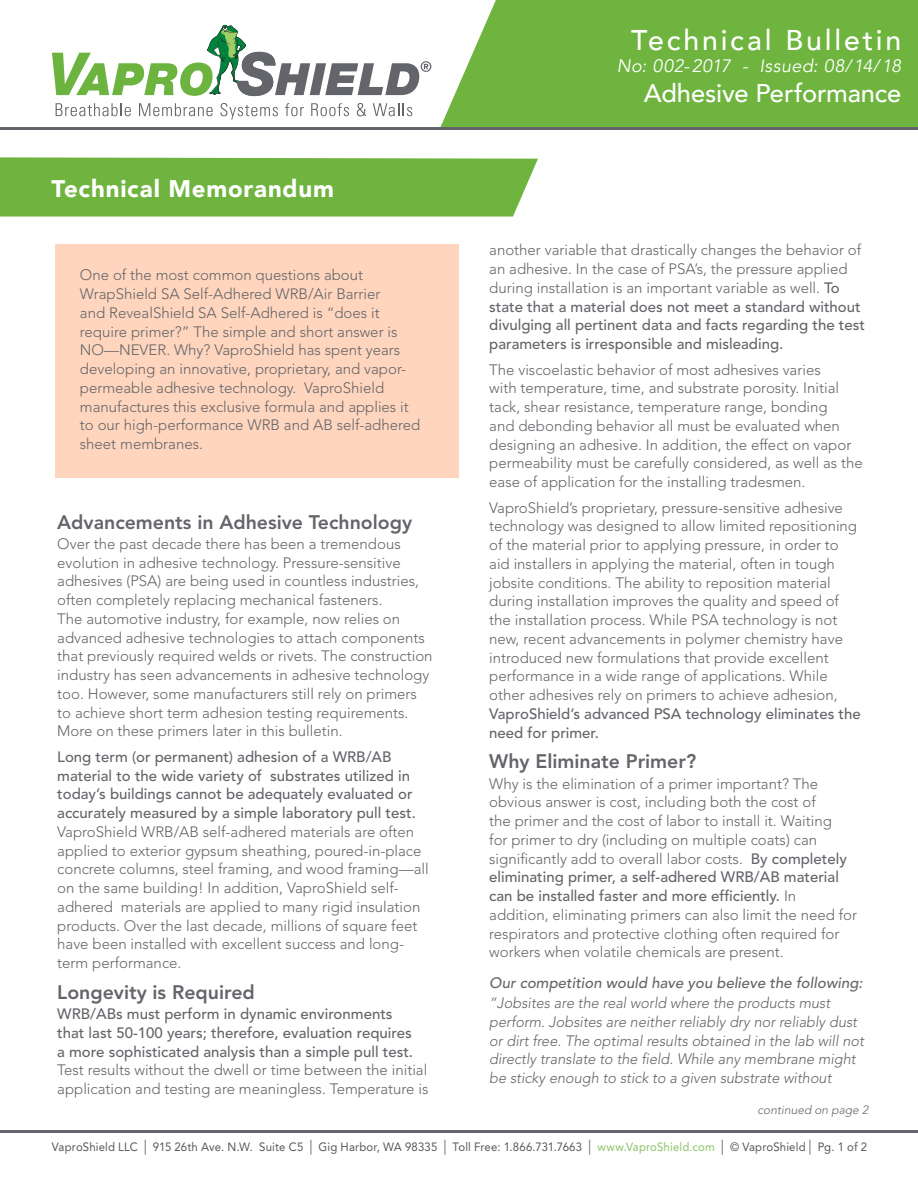
<style>
.page{position:relative;width:918px;height:1188px;background:#fff}
.page>*{position:absolute;margin:0;border:0;box-sizing:border-box;transform-origin:0 0}
.t1{font:500 28.5px "Avenir";letter-spacing:.1em;color:#fff}
.t2{font:500 25.5px "Avenir";letter-spacing:-.005em;color:#fff}
.t3{font:900 24px "Avenir";letter-spacing:.035em;color:#fff}
.Text_Header{font:800 19.5px "Avenir LT";color:#63656a}
.t4{font:italic 18px "Avenir";letter-spacing:.02em;color:#fff}
.Text{font:300 15px/18.8px "Avenir LT";color:#63656a}
.Text-2{font:italic 300 15px/18.8px "Avenir LT";color:#63656a}
.Text-3{font:500 15px/18.8px "Avenir LT";color:#63656a}
.Text_Header-2{font:italic 500 15px "Avenir LT";color:#63656a}
.t5{font:12px "Avenir LT Std";letter-spacing:.01em;color:#57585a;scale:.95 1}
.Text-4{font:italic 300 12px "Avenir LT";color:#63656a}
.s1{font-weight:500}
.s2{font-weight:300}
.s3{font-size:15px}
.s4{color:#8dc266}
</style>
<div class="page">
<div style="left:55px;top:244px;width:404px;height:234px;background:#ffd5bd"></div>
<div style="left:440px;top:0;width:478px;height:127px;background:#6eb43f"></div>
<svg style="left:56px;top:103px;width:75px;height:13px"></svg>
<svg style="left:139px;top:103px;width:74px;height:13px"></svg>
<svg style="left:220px;top:103px;width:58px;height:17px"></svg>
<svg style="left:285px;top:103px;width:19px;height:13px"></svg>
<svg style="left:311px;top:103px;width:38px;height:13px"></svg>
<svg style="left:357px;top:103px;width:9px;height:13px"></svg>
<svg style="left:373px;top:103px;width:39px;height:13px"></svg>
<svg style="left:52px;top:25px;width:379px;height:71px"></svg>
<hr style="left:0;top:127px;width:918px;height:2px;background:#63656a">
<div style="left:0;top:157px;width:538px;height:60px;background:#6eb43f"></div>
<hr style="left:0;top:1130px;width:918px;height:2px;background:#63656a">
<p class="t3" style="left:51px;top:168px;width:284px">Technical Memorandum</p>
<p class="Text" style="left:80px;top:266px;width:342px">One of the most common questions about WrapShield SA Self-Adhered WRB/Air Barrier<br>and RevealShield SA Self-Adhered is “does it require primer?” The simple and short answer is NO—NEVER. Why? VaproShield has spent years developing an innovative, proprietary, and vapor&shy;permeable adhesive technology. VaproShield manufactures this exclusive formula and applies it to our high-performance WRB and AB self-adhered sheet membranes.</p>
<p class="Text_Header" style="left:57px;top:511px;width:356px">Advancements in Adhesive Technology</p>
<p class="Text" style="left:57px;top:534px;width:377px">Over the past decade there has been a tremendous evolution in adhesive technology. Pressure-sensitive adhesives (PSA) are being used in countless industries, often completely replacing mechanical fasteners.<br>The automotive industry, for example, now relies on advanced adhesive technologies to attach components that previously required welds or rivets. The construction industry has seen advancements in adhesive technology too. However, some manufacturers still rely on primers to achieve short term adhesion testing requirements.<br>More on these primers later in this bulletin.</p>
<p class="Text" style="left:57px;top:747px;width:373px"><span class="s1">Long term (or permanent) adhesion of a WRB/AB material to the wide variety of substrates utilized in today’s buildings cannot be adequately evaluated or accurately measured by a simple laboratory pull test.<br></span>VaproShield WRB/AB self-adhered materials are often applied to exterior gypsum sheathing, poured-in-place concrete columns, steel framing, and wood framing—all on the same building! In addition, VaproShield self&shy;adhered materials are applied to many rigid insulation products. Over the last decade, millions of square feet have been installed with excellent success and long&shy;term performance.</p>
<p class="Text_Header" style="left:57px;top:981px;width:199px">Longevity is Required</p>
<p class="Text-3" style="left:57px;top:1005px;width:373px">WRB/ABs must perform in dynamic environments<br>that last 50-100 years; therefore, evaluation requires<br>a more sophisticated analysis than a simple pull test.<br><span class="s2">Test results without the dwell or time between the initial application and testing are meaningless. Temperature is</span></p>
<p class="t1" style="left:631px;top:15px;width:272px">Technical Bulletin</p>
<p class="t4" style="left:617px;top:55px;width:286px">No: 002-2017 - Issued: 08/14/18</p>
<p class="t2" style="left:644px;top:71px;width:259px">Adhesive Performance</p>
<p class="Text" style="left:489px;top:241px;width:377px">another variable that drastically changes the behavior of an adhesive. In the case of PSA’s, the pressure applied during installation is an important variable as well. <span class="s1">To state that a material does not meet a standard without divulging all pertinent data and facts regarding the test parameters is irresponsible and misleading.</span></p>
<p class="Text" style="left:489px;top:360px;width:375px">The viscoelastic behavior of most adhesives varies<br>with temperature, time, and substrate porosity. Initial tack, shear resistance, temperature range, bonding<br>and debonding behavior all must be evaluated when designing an adhesive. In addition, the effect on vapor permeability must be carefully considered, as well as the ease of application for the installing tradesmen.</p>
<p class="Text" style="left:489px;top:498px;width:373px">VaproShield’s proprietary, pressure-sensitive adhesive technology was designed to allow limited repositioning of the material prior to applying pressure, in order to aid installers in applying the material, often in tough jobsite conditions. The ability to reposition material during installation improves the quality and speed of the installation process. While PSA technology is not new, recent advancements in polymer chemistry have introduced new formulations that provide excellent performance in a wide range of applications. While other adhesives rely on primers to achieve adhesion, <span class="s1">VaproShield’s advanced PSA technology eliminates the need for primer.</span></p>
<p class="Text_Header" style="left:489px;top:750px;width:208px">Why Eliminate Primer?</p>
<p class="Text" style="left:489px;top:774px;width:369px">Why is the elimination of a primer important? The obvious answer is cost, including both the cost of<br>the primer and the cost of labor to install it. Waiting<br>for primer to dry (including on multiple coats) can significantly add to overall labor costs. <span class="s1">By completely eliminating primer, a self-adhered WRB/AB material can be installed faster and more efficiently.</span> In addition, eliminating primers can also limit the need for respirators and protective clothing often required for workers when volatile chemicals are present.</p>
<p class="Text_Header-2" style="left:489px;top:974px;width:375px">Our competition would have you believe the following:</p>
<p class="Text-2" style="left:489px;top:994px;width:376px">“Jobsites are the real world where the products must perform. Jobsites are neither reliably dry nor reliably dust or dirt free. The optimal results obtained in the lab will not directly translate to the field. While any membrane might be sticky enough to stick to a given substrate without</p>
<p class="Text-4" style="left:758px;top:1103px;width:112px">continued on page 2</p>
<p class="t5" style="left:52px;top:1140px;width:860px">VaproShield LLC <span class="s3">|</span> 915 26th Ave. N.W. Suite C5 <span class="s3">|</span> Gig Harbor, WA 98335 <span class="s3">|</span> Toll Free: 1.866.731.7663 <span class="s3">|</span> <span class="s4">www.VaproShield.com</span> <span class="s3">|</span> © VaproShield <span class="s3">|</span> Pg. 1 of 2</p>
</div>
